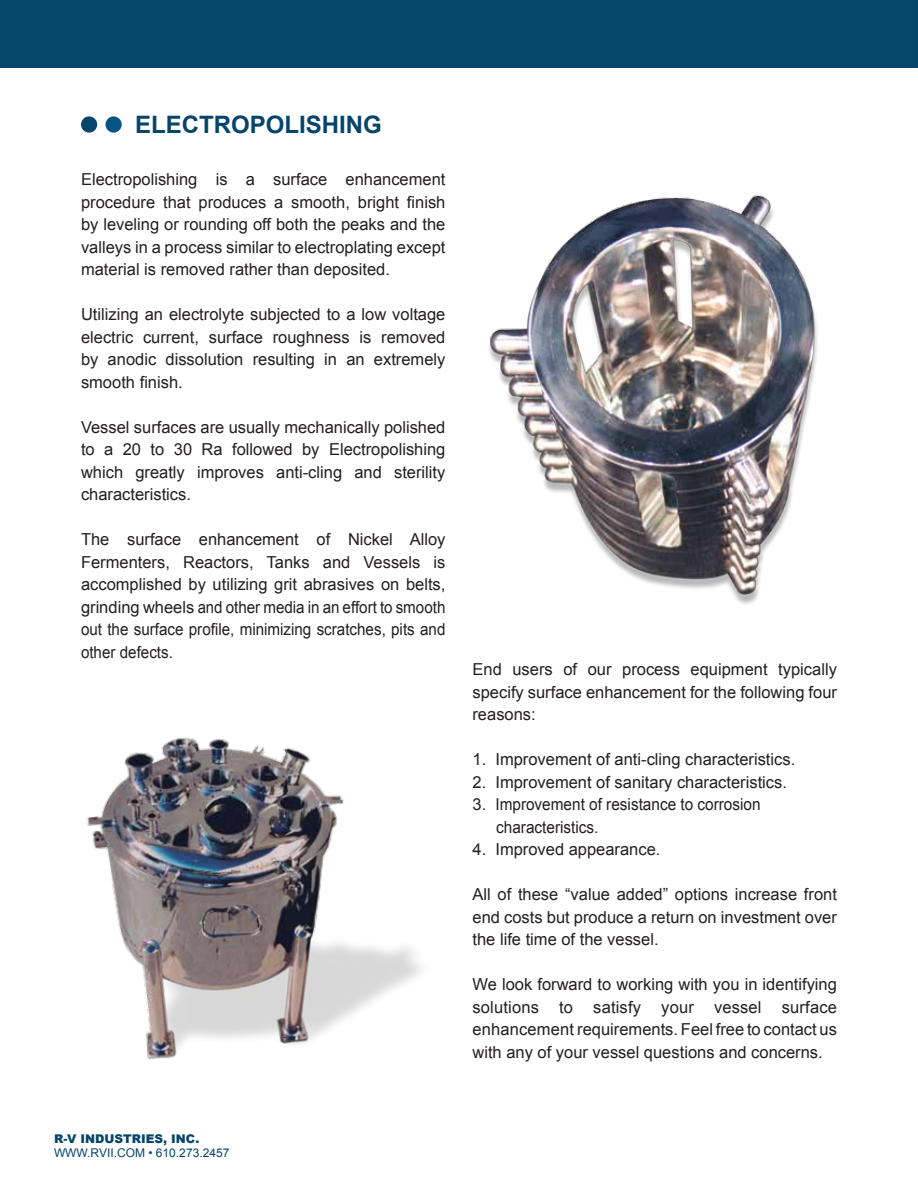
<style>
.page{position:relative;width:918px;height:1188px;background:#fff}
.page>*{position:absolute;margin:0;border:0;box-sizing:border-box;transform-origin:0 0}
.t1{font:700 24px "Arial";color:#05446b}
.t2{font:16.5px/22.5px "Arial";color:#231f20;text-align:justify}
.t3{font:12px "Arial";color:#05446b}
.t4{font:900 12px "Arial";color:#05446b}
</style>
<div class="page">
<img style="left:87px;top:737px;width:335px;height:322px">
<img style="left:489px;top:194px;width:328px;height:410px">
<div style="left:106px;top:116px;width:16px;height:17px;background:#095384;border-radius:50%"></div>
<div style="left:81px;top:116px;width:16px;height:17px;background:#05446b;border-radius:50%"></div>
<div style="left:0;top:0;width:918px;height:68px;background:#05446b"></div>
<h1 class="t1" style="left:135px;top:109px;width:248px">ELECTROPOLISHING</h1>
<p class="t2" style="left:81px;top:169px;width:366px">Electropolishing is a surface enhancement procedure that produces a smooth, bright finish by leveling or rounding off both the peaks and the valleys in a process similar to electroplating except material is removed rather than deposited.</p>
<p class="t2" style="left:81px;top:304px;width:366px">Utilizing an electrolyte subjected to a low voltage electric current, surface roughness is removed by anodic dissolution resulting in an extremely smooth finish.</p>
<p class="t2" style="left:81px;top:416px;width:366px">Vessel surfaces are usually mechanically polished to a 20 to 30 Ra followed by Electropolishing which greatly improves anti-cling and sterility characteristics.</p>
<p class="t2" style="left:81px;top:529px;width:366px">The surface enhancement of Nickel Alloy Fermenters, Reactors, Tanks and Vessels is accomplished by utilizing grit abrasives on belts, grinding wheels and other media in an effort to smooth out the surface profile, minimizing scratches, pits and other defects.</p>
<p class="t2" style="left:472px;top:658px;width:366px">End users of our process equipment typically specify surface enhancement for the following four reasons:</p>
<p class="t2" style="left:472px;top:748px;width:324px">1. Improvement of anti-cling characteristics.</p>
<p class="t2" style="left:472px;top:771px;width:316px">2. Improvement of sanitary characteristics.</p>
<p class="t2" style="left:496px;top:793px;width:266px;text-indent:-24px">3. Improvement of resistance to corrosion characteristics.</p>
<p class="t2" style="left:472px;top:838px;width:190px">4. Improved appearance.</p>
<p class="t2" style="left:472px;top:883px;width:366px">All of these “value added” options increase front end costs but produce a return on investment over the life time of the vessel.</p>
<p class="t2" style="left:472px;top:973px;width:366px">We look forward to working with you in identifying solutions to satisfy your vessel surface enhancement requirements. Feel free to contact us with any of your vessel questions and concerns.</p>
<p class="t4" style="left:54px;top:1130px;width:147px">R-V INDUSTRIES, INC.</p>
<p class="t3" style="left:54px;top:1145px;width:177px">WWW.RVII.COM • 610.273.2457</p>
</div>
